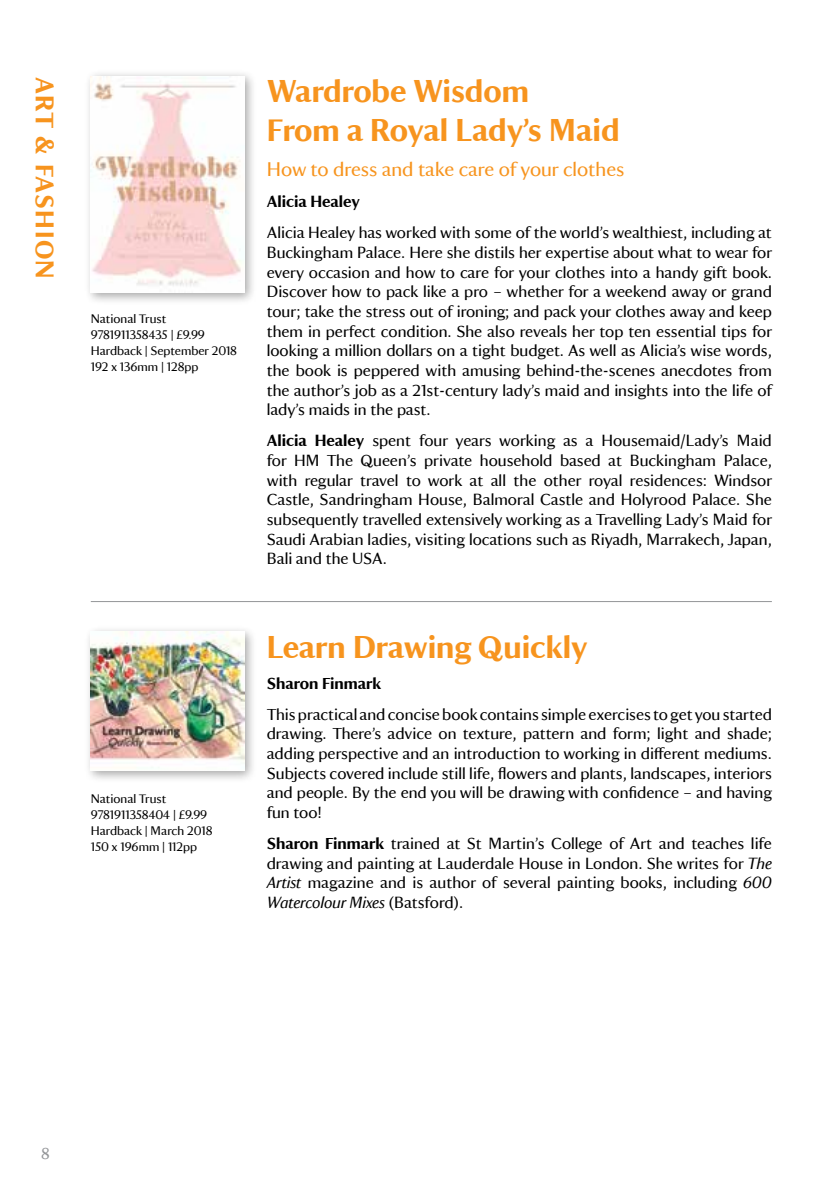
<style>
.page{position:relative;width:840px;height:1191px;background:#fff}
.page>*{position:absolute;margin:0;border:0;box-sizing:border-box;transform-origin:0 0}
.t1{font:700 32px/38.4px "National Trust TT";color:#f7941e}
.t2{font:700 26px "National Trust TT";letter-spacing:.05em;color:#f7941e}
.t3{font:20px "National Trust TT";color:#f7941e}
.t4{font:16.4px/19.6px "National Trust TT";color:#000;text-align:justify}
.t5{font:700 16.4px "National Trust TT";color:#000}
.t6{font:16px "National Trust TT";color:#939598}
.t7{font:12.6px/16px "National Trust TT";color:#000}
.s1{font-weight:700}
.s2{font-style:italic}
</style>
<div class="page">
<hr style="left:91px;top:601px;width:680px;height:1px;background:#939598">
<div style="left:84px;top:70px;width:172px;height:235px;background:#000;opacity:.35"></div>
<img style="left:91px;top:77px;width:153px;height:216px">
<div style="left:84px;top:625px;width:172px;height:158px;background:#000;opacity:.35"></div>
<img style="left:91px;top:632px;width:153px;height:139px">
<h2 class="t2" style="left:63px;top:77px;width:204px;rotate:90deg">ART &amp; FASHION</h2>
<p class="t7" style="left:91px;top:310px;width:148px">National Trust<br>9781911358435 | £9.99<br>Hardback | September 2018<br>192 x 136mm | 128pp</p>
<p class="t7" style="left:91px;top:790px;width:123px">National Trust<br>9781911358404 | £9.99<br>Hardback | March 2018<br>150 x 196mm | 112pp</p>
<h1 class="t1" style="left:266px;top:70px;width:354px">Wardrobe Wisdom<br>From a Royal Lady’s Maid</h1>
<p class="t3" style="left:266px;top:156px;width:359px">How to dress and take care of your clothes</p>
<p class="t5" style="left:266px;top:190px;width:95px">Alicia Healey</p>
<p class="t4" style="left:266px;top:222px;width:507px">Alicia Healey has worked with some of the world’s wealthiest, including at Buckingham Palace. Here she distils her expertise about what to wear for every occasion and how to care for your clothes into a handy gift book.<br>Discover how to pack like a pro – whether for a weekend away or grand tour; take the stress out of ironing; and pack your clothes away and keep them in perfect condition. She also reveals her top ten essential tips for looking a million dollars on a tight budget. As well as Alicia’s wise words, the book is peppered with amusing behind-the-scenes anecdotes from the author’s job as a 21st-century lady’s maid and insights into the life of lady’s maids in the past.</p>
<p class="t4" style="left:266px;top:430px;width:507px"><span class="s1">Alicia Healey</span> spent four years working as a Housemaid/Lady’s Maid for HM The Queen’s private household based at Buckingham Palace, with regular travel to work at all the other royal residences: Windsor Castle, Sandringham House, Balmoral Castle and Holyrood Palace. She subsequently travelled extensively working as a Travelling Lady’s Maid for Saudi Arabian ladies, visiting locations such as Riyadh, Marrakech, Japan, Bali and the USA.</p>
<h1 class="t1" style="left:266px;top:625px;width:322px">Learn Drawing Quickly</h1>
<p class="t5" style="left:266px;top:671px;width:116px">Sharon Finmark</p>
<p class="t4" style="left:266px;top:703px;width:506px">This practical and concise book contains simple exercises to get you started drawing. There’s advice on texture, pattern and form; light and shade; adding perspective and an introduction to working in different mediums.<br>Subjects covered include still life, flowers and plants, landscapes, interiors and people. By the end you will be drawing with confidence – and having fun too!</p>
<p class="t4" style="left:266px;top:832px;width:506px"><span class="s1">Sharon Finmark</span> trained at St Martin’s College of Art and teaches life drawing and painting at Lauderdale House in London. She writes for <span class="s2">The Artist</span> magazine and is author of several painting books, including <span class="s2">600<br>Watercolour Mixes</span> (Batsford).</p>
<p class="t6" style="left:41px;top:1142px;width:10px">8</p>
</div>
